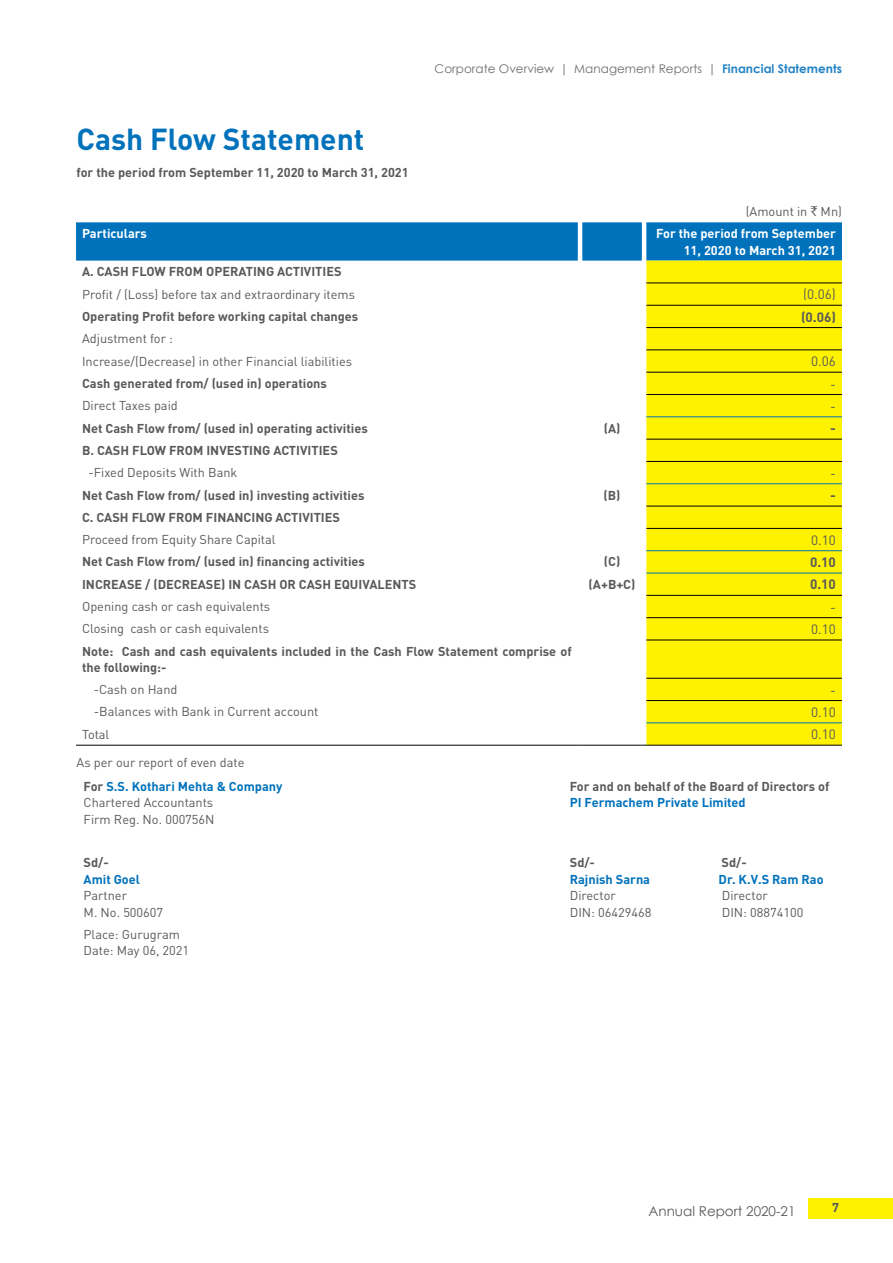
<style>
.page{position:relative;width:893px;height:1263px;background:#fff}
.page>*{position:absolute;margin:0;border:0;box-sizing:border-box;transform-origin:0 0}
.t1{font:700 30px "DIN Pro";color:#0072bc}
.t2{font:13.5px "DIN Pro";color:#58595b}
.t3{font:13.5px "Century Gothic";color:#58595b}
.t4{font:700 13.5px "DIN Pro";color:#58595b}
.t5{font:700 12.75px/16.5px "DIN Pro";color:#58595b}
.t6{font:12.75px/16.5px "DIN Pro";color:#58595b}
.t7{font:700 12.75px "DIN Pro";color:#0072bc}
.t8{font:700 12.75px/16.5px "DIN Pro";color:#fff;text-align:right}
.t9{font:12px "Century Gothic";color:#6d6e71}
.s1{font-weight:700;color:#2484c6}
.s2{font-family:"Rupee Foradian";font-size:13.5px}
.s3{font-weight:700}
.s4{font-weight:700;color:#0072bc}
</style>
<div class="page">
<div style="left:809px;top:1198px;width:84px;height:20px;background:#fff200"></div>
<div style="left:76px;top:222px;width:766px;height:39px;background:#0072bc"></div>
<div style="left:646px;top:261px;width:196px;height:484px;background:#fff200"></div>
<hr style="left:646px;top:283px;width:196px;height:1px;background:#000">
<hr style="left:646px;top:305px;width:196px;height:1px;background:#000">
<hr style="left:646px;top:327px;width:196px;height:1px;background:#000">
<hr style="left:646px;top:350px;width:196px;height:1px;background:#000">
<hr style="left:646px;top:372px;width:196px;height:1px;background:#000">
<hr style="left:646px;top:394px;width:196px;height:1px;background:#000">
<hr style="left:646px;top:439px;width:196px;height:1px;background:#000">
<hr style="left:646px;top:461px;width:196px;height:1px;background:#000">
<hr style="left:646px;top:506px;width:196px;height:1px;background:#000">
<hr style="left:646px;top:528px;width:196px;height:1px;background:#000">
<hr style="left:646px;top:595px;width:196px;height:1px;background:#000">
<hr style="left:646px;top:617px;width:196px;height:1px;background:#000">
<hr style="left:646px;top:640px;width:196px;height:1px;background:#000">
<hr style="left:646px;top:678px;width:196px;height:1px;background:#000">
<hr style="left:646px;top:700px;width:196px;height:1px;background:#000">
<hr style="left:76px;top:745px;width:502px;height:1px;background:#000">
<hr style="left:582px;top:745px;width:60px;height:1px;background:#000">
<hr style="left:646px;top:745px;width:196px;height:1px;background:#000">
<hr style="left:646px;top:416px;width:196px;height:1px;background:#0072bc">
<hr style="left:646px;top:483px;width:196px;height:1px;background:#0072bc">
<hr style="left:646px;top:550px;width:196px;height:1px;background:#0072bc">
<hr style="left:646px;top:573px;width:196px;height:1px;background:#0072bc">
<hr style="left:646px;top:722px;width:196px;height:1px;background:#0072bc">
<h1 class="t1" style="left:77px;top:119px;width:289px">Cash Flow Statement</h1>
<p class="t5" style="left:77px;top:164px;width:334px">for the period from September 11, 2020 to March 31, 2021</p>
<p class="t9" style="left:435px;top:60px;width:409px">Corporate Overview | Management Reports | <span class="s1">Financial Statements</span></p>
<p class="t6" style="left:746px;top:203px;width:98px">(Amount in <span class="s2">`</span> Mn)</p>
<p class="t8" style="left:82px;top:225px;width:66px">Particulars</p>
<p class="t8" style="left:656px;top:225px;width:181px">For the period from September<br>11, 2020 to March 31, 2021</p>
<p class="t5" style="left:82px;top:263px;width:261px">A. CASH FLOW FROM OPERATING ACTIVITIES</p>
<p class="t6" style="left:82px;top:285px;width:274px">Profit / (Loss) before tax and extraordinary items</p>
<p class="t2" style="left:803px;top:285px;width:34px">(0.06)</p>
<p class="t5" style="left:82px;top:308px;width:278px">Operating Profit before working capital changes</p>
<p class="t4" style="left:801px;top:307px;width:36px">(0.06)</p>
<p class="t6" style="left:82px;top:327px;width:272px;line-height:22.4px">Adjustment for :<br>Increase/(Decrease) in other Financial liabilities</p>
<p class="t2" style="left:811px;top:352px;width:26px">0.06</p>
<p class="t5" style="left:82px;top:375px;width:246px">Cash generated from/ (used in) operations</p>
<p class="t2" style="left:830px;top:374px;width:7px">-</p>
<p class="t6" style="left:82px;top:397px;width:97px">Direct Taxes paid</p>
<p class="t2" style="left:830px;top:397px;width:7px">-</p>
<p class="t5" style="left:82px;top:419px;width:287px">Net Cash Flow from/ (used in) operating activities</p>
<p class="t5" style="left:604px;top:419px;width:18px">(A)</p>
<p class="t4" style="left:830px;top:419px;width:7px">-</p>
<p class="t5" style="left:82px;top:441px;width:257px">B. CASH FLOW FROM INVESTING ACTIVITIES</p>
<p class="t6" style="left:88px;top:464px;width:151px">-Fixed Deposits With Bank</p>
<p class="t2" style="left:830px;top:464px;width:7px">-</p>
<p class="t5" style="left:82px;top:486px;width:284px">Net Cash Flow from/ (used in) investing activities</p>
<p class="t5" style="left:604px;top:486px;width:18px">(B)</p>
<p class="t4" style="left:830px;top:486px;width:7px">-</p>
<p class="t5" style="left:82px;top:508px;width:260px">C. CASH FLOW FROM FINANCING ACTIVITIES</p>
<p class="t6" style="left:82px;top:531px;width:195px">Proceed from Equity Share Capital</p>
<p class="t2" style="left:811px;top:531px;width:26px">0.10</p>
<p class="t5" style="left:82px;top:553px;width:284px">Net Cash Flow from/ (used in) financing activities</p>
<p class="t5" style="left:604px;top:553px;width:18px">(C)</p>
<p class="t4" style="left:810px;top:553px;width:27px">0.10</p>
<p class="t5" style="left:82px;top:575px;width:336px">INCREASE / (DECREASE) IN CASH OR CASH EQUIVALENTS</p>
<p class="t5" style="left:589px;top:575px;width:48px">(A+B+C)</p>
<p class="t4" style="left:810px;top:575px;width:27px">0.10</p>
<p class="t6" style="left:82px;top:598px;width:190px">Opening cash or cash equivalents</p>
<p class="t2" style="left:830px;top:598px;width:7px">-</p>
<p class="t6" style="left:82px;top:620px;width:188px">Closing cash or cash equivalents</p>
<p class="t2" style="left:811px;top:620px;width:26px">0.10</p>
<p class="t5" style="left:82px;top:642px;width:491px">Note: Cash and cash equivalents included in the Cash Flow Statement comprise of the following:-</p>
<p class="t6" style="left:94px;top:681px;width:85px">-Cash on Hand</p>
<p class="t2" style="left:830px;top:680px;width:7px">-</p>
<p class="t6" style="left:94px;top:703px;width:226px">-Balances with Bank in Current account</p>
<p class="t2" style="left:811px;top:703px;width:26px">0.10</p>
<p class="t6" style="left:82px;top:725px;width:29px">Total</p>
<p class="t2" style="left:811px;top:725px;width:26px">0.10</p>
<p class="t6" style="left:84px;top:749px;width:200px;line-height:24.3px;text-indent:-7px">As per our report of even date<br><span class="s3">For</span> <span class="s4">S.S. Kothari Mehta &amp; Company</span></p>
<p class="t6" style="left:84px;top:794px;width:133px">Chartered Accountants<br>Firm Reg. No. 000756N</p>
<p class="t5" style="left:570px;top:777px;width:261px">For and on behalf of the Board of Directors of</p>
<p class="t7" style="left:570px;top:794px;width:177px">PI Fermachem Private Limited</p>
<p class="t5" style="left:84px;top:854px;width:27px">Sd/-</p>
<p class="t7" style="left:84px;top:870px;width:58px">Amit Goel</p>
<p class="t6" style="left:84px;top:887px;width:81px">Partner<br>M. No. 500607</p>
<p class="t6" style="left:84px;top:925px;width:107px">Place: Gurugram<br>Date: May 06, 2021</p>
<p class="t5" style="left:570px;top:854px;width:27px">Sd/-</p>
<p class="t7" style="left:570px;top:870px;width:82px">Rajnish Sarna</p>
<p class="t6" style="left:570px;top:887px;width:83px">Director<br>DIN: 06429468</p>
<p class="t5" style="left:722px;top:854px;width:27px">Sd/-</p>
<p class="t7" style="left:719px;top:870px;width:107px">Dr. K.V.S Ram Rao</p>
<p class="t6" style="left:722px;top:887px;width:83px">Director<br>DIN: 08874100</p>
<p class="t3" style="left:648px;top:1202px;width:149px">Annual Report 2020-21</p>
<p class="t5" style="left:832px;top:1198px;width:8px">7</p>
</div>
